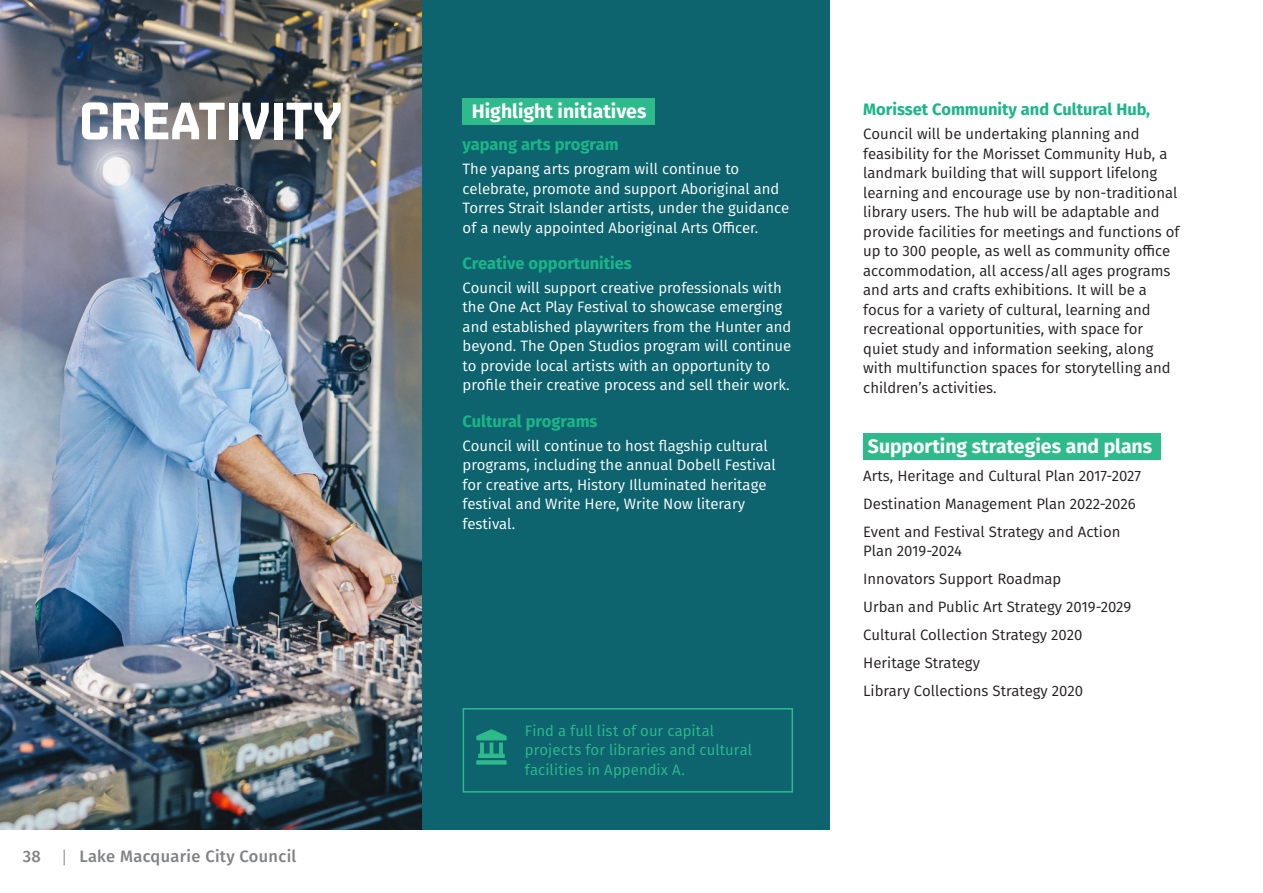
<style>
.page{position:relative;width:1263px;height:893px;background:#fff}
.page>*{position:absolute;margin:0;border:0;box-sizing:border-box;transform-origin:0 0}
.t1{font:700 52.5px "Shentox";color:#fff}
.FiraSubHead_Orange{font:700 19.5px "Fira Sans";color:#fff}
.t2{font:700 16.5px "Fira Sans";color:#1bb688}
.t3{font:500 16.5px "Fira Sans";letter-spacing:.02em;color:#808285}
.t4{font:15px/19.5px "Fira Sans";color:#231f20}
.t5{font:15px/19.5px "Fira Sans";color:#fff}
.t6{font:15px/19.5px "Fira Sans";letter-spacing:.005em;color:#2fba8c}
</style>
<div class="page">
<svg style="left:64px;top:850px;width:1px;height:15px"></svg>
<div style="left:421px;top:0;width:408px;height:830px;background:#0d646f"></div>
<div style="left:863px;top:433px;width:298px;height:26px;background:#2fba8c"></div>
<div style="left:463px;top:98px;width:192px;height:27px;background:#2fba8c"></div>
<div style="left:463px;top:708px;width:330px;height:85px;border:2px solid #2fba8c"></div>
<svg style="left:476px;top:729px;width:31px;height:36px"></svg>
<img style="left:0;top:0;width:421px;height:830px">
<p class="t1" style="left:79px;top:90px;width:265px">CREATIVITY</p>
<p class="t3" style="left:23px;top:843px;width:20px">38</p>
<p class="t3" style="left:80px;top:843px;width:218px">Lake Macquarie City Council</p>
<p class="FiraSubHead_Orange" style="left:472px;top:95px;width:176px">Highlight initiatives</p>
<p class="t2" style="left:463px;top:131px;width:157px">yapang arts program</p>
<p class="t5" style="left:463px;top:159px;width:328px">The yapang arts program will continue to celebrate, promote and support Aboriginal and Torres Strait Islander artists, under the guidance of a newly appointed Aboriginal Arts Officer.</p>
<p class="t2" style="left:463px;top:250px;width:171px">Creative opportunities</p>
<p class="t5" style="left:463px;top:278px;width:330px">Council will support creative professionals with the One Act Play Festival to showcase emerging and established playwriters from the Hunter and beyond. The Open Studios program will continue to provide local artists with an opportunity to profile their creative process and sell their work.</p>
<p class="t2" style="left:463px;top:407px;width:136px">Cultural programs</p>
<p class="t5" style="left:463px;top:435px;width:315px">Council will continue to host flagship cultural programs, including the annual Dobell Festival for creative arts, History Illuminated heritage festival and Write Here, Write Now literary festival.</p>
<p class="t6" style="left:525px;top:720px;width:229px">Find a full list of our capital projects for libraries and cultural facilities in Appendix A.</p>
<p class="t2" style="left:863px;top:96px;width:288px">Morisset Community and Cultural Hub,</p>
<p class="t4" style="left:863px;top:124px;width:318px">Council will be undertaking planning and feasibility for the Morisset Community Hub, a landmark building that will support lifelong learning and encourage use by non-traditional library users. The hub will be adaptable and provide facilities for meetings and functions of up to 300 people, as well as community office accommodation, all access/all ages programs and arts and crafts exhibitions. It will be a focus for a variety of cultural, learning and recreational opportunities, with space for quiet study and information seeking, along with multifunction spaces for storytelling and children’s activities.</p>
<p class="FiraSubHead_Orange" style="left:868px;top:429px;width:286px">Supporting strategies and plans</p>
<p class="t4" style="left:863px;top:465px;width:279px">Arts, Heritage and Cultural Plan 2017-2027</p>
<p class="t4" style="left:863px;top:493px;width:274px">Destination Management Plan 2022-2026</p>
<p class="t4" style="left:863px;top:521px;width:259px">Event and Festival Strategy and Action<br>Plan 2019-2024</p>
<p class="t4" style="left:863px;top:569px;width:200px">Innovators Support Roadmap</p>
<p class="t4" style="left:863px;top:597px;width:270px">Urban and Public Art Strategy 2019-2029</p>
<p class="t4" style="left:863px;top:625px;width:221px">Cultural Collection Strategy 2020</p>
<p class="t4" style="left:863px;top:653px;width:118px">Heritage Strategy</p>
<p class="t4" style="left:863px;top:681px;width:221px">Library Collections Strategy 2020</p>
</div>
